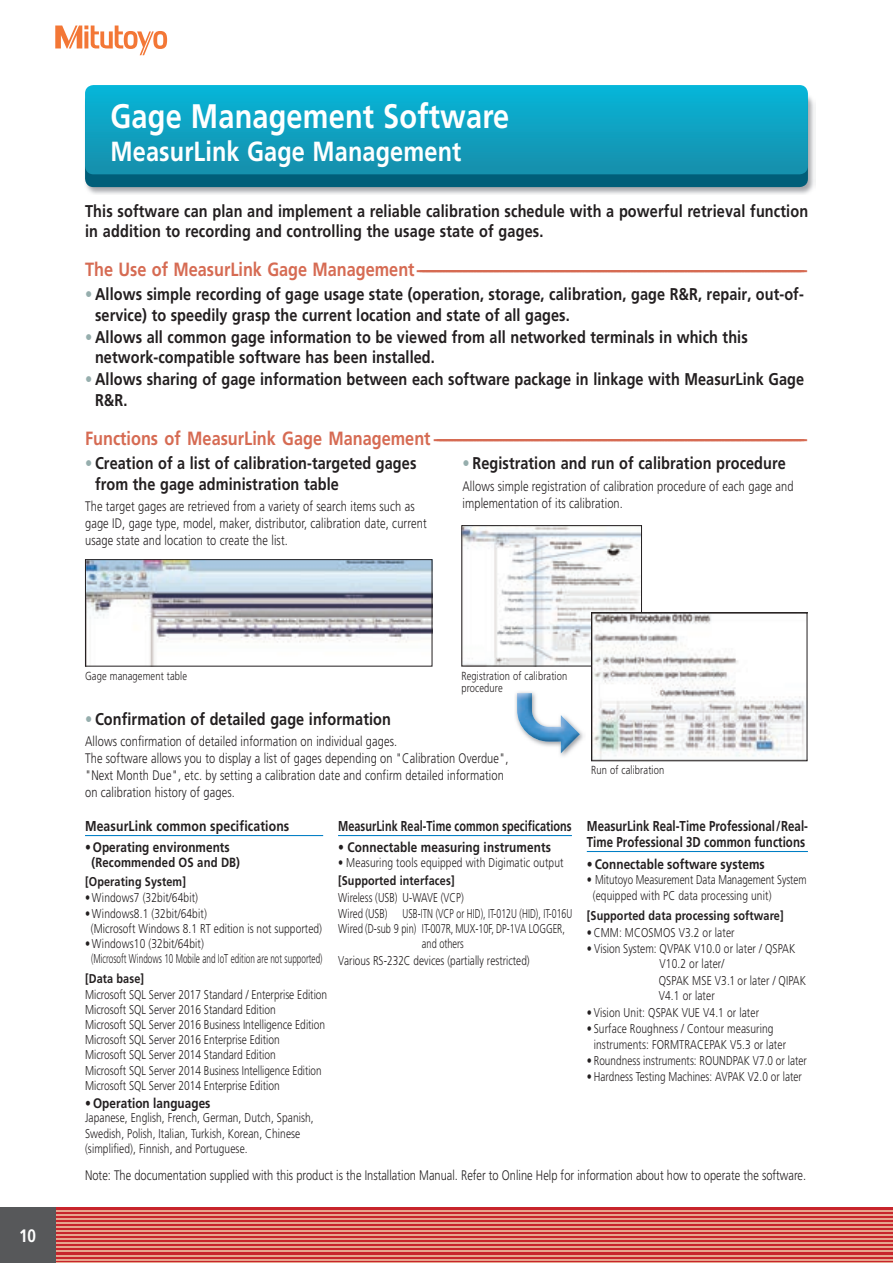
<style>
.page{position:relative;width:893px;height:1263px;background:#fff}
.page>*{position:absolute;margin:0;border:0;box-sizing:border-box;transform-origin:0 0}
.t1{font:700 34.05px "Mitutoyo Frutiger";letter-spacing:.005em;color:#fff}
.t2{font:700 27.6px "Mitutoyo Frutiger";letter-spacing:.005em;color:#fff}
.t3{font:700 19.2px "Mitutoyo Frutiger";color:#d66b53}
.t4{font:700 18px "Mitutoyo Frutiger";color:#fff}
.t5{font:700 16.95px/20.2px "Mitutoyo Frutiger";letter-spacing:.005em;color:#231f20}
.t6{font:700 14.4px/15.9px "Mitutoyo Frutiger";letter-spacing:.005em;color:#231f20;scale:.94 1}
.t7{font:700 14.4px "Mitutoyo Frutiger";letter-spacing:.005em;color:#231f20;scale:.89 1}
.t8{font:700 14.4px "Mitutoyo Frutiger";letter-spacing:.005em;color:#231f20}
.t9{font:300 13.8px/17px "Mitutoyo Frutiger";letter-spacing:.01em;color:#231f20}
.t10{font:700 13.8px "Mitutoyo Frutiger";letter-spacing:.005em;color:#231f20}
.t11{font:700 13.35px "Mitutoyo Frutiger";letter-spacing:.01em;color:#231f20}
.t12{font:300 12.75px/15.1px "Mitutoyo Frutiger";letter-spacing:.005em;color:#231f20}
.t13{font:300 12.75px "Mitutoyo Frutiger";letter-spacing:.005em;color:#231f20;scale:.95 1}
.t14{font:700 12.75px "Mitutoyo Frutiger";letter-spacing:.01em;color:#231f20}
.t15{font:300 12.75px "Mitutoyo Frutiger";letter-spacing:.005em;color:#231f20;scale:.9 1}
.t16{font:300 11.7px/12.8px "Mitutoyo Frutiger";letter-spacing:.01em;color:#231f20}
.s1{color:#96aead}
</style>
<div class="page">
<svg style="left:55px;top:26px;width:112px;height:29px"></svg>
<svg style="left:55px;top:1208px;width:838px;height:54px;background:#cc373a"></svg>
<hr style="left:0;top:1214px;width:893px;height:2px;background:#e6a58e">
<hr style="left:0;top:1218px;width:893px;height:2px;background:#e6a58e">
<hr style="left:0;top:1222px;width:893px;height:2px;background:#e6a58e">
<hr style="left:0;top:1226px;width:893px;height:2px;background:#e6a58e">
<hr style="left:0;top:1230px;width:893px;height:2px;background:#e6a58e">
<hr style="left:0;top:1234px;width:893px;height:2px;background:#e6a58e">
<hr style="left:0;top:1238px;width:893px;height:2px;background:#e6a58e">
<hr style="left:0;top:1243px;width:893px;height:1px;background:#e6a58e">
<hr style="left:0;top:1247px;width:893px;height:1px;background:#e6a58e">
<hr style="left:0;top:1251px;width:893px;height:1px;background:#e6a58e">
<hr style="left:0;top:1255px;width:893px;height:1px;background:#e6a58e">
<hr style="left:0;top:1259px;width:893px;height:1px;background:#e6a58e">
<hr style="left:0;top:1262px;width:893px;height:1px;background:#e6a58e">
<hr style="left:0;top:1210px;width:893px;height:2px;background:#e6a58e">
<div style="left:0;top:1208px;width:55px;height:55px;background:#57585a"></div>
<img style="left:87px;top:561px;width:343px;height:103px">
<div style="left:85px;top:559px;width:347px;height:107px;border:1px solid #231f20"></div>
<img style="left:464px;top:527px;width:176px;height:137px">
<div style="left:462px;top:525px;width:180px;height:141px;border:1px solid #231f20"></div>
<img style="left:515px;top:691px;width:68px;height:65px">
<img style="left:517px;top:693px;width:63px;height:60px">
<img style="left:593px;top:614px;width:212px;height:145px">
<div style="left:591px;top:612px;width:216px;height:149px;border:1px solid #231f20"></div>
<img style="left:85px;top:95px;width:731px;height:99px">
<div style="left:85px;top:94px;width:723px;height:93px;background:#005e79;border-radius:9px"></div>
<svg style="left:85px;top:85px;width:723px;height:89px;background:#0ea2c1"></svg>
<hr style="left:85px;top:835px;width:238px;height:1px;background:#007ec5">
<hr style="left:338px;top:835px;width:234px;height:1px;background:#007ec5">
<hr style="left:587px;top:851px;width:221px;height:1px;background:#007ec5">
<h3 class="t4" style="left:19px;top:1225px;width:19px">10</h3>
<h1 class="t1" style="left:111px;top:96px;width:400px">Gage Management Software</h1>
<h2 class="t2" style="left:111px;top:135px;width:352px">MeasurLink Gage Management</h2>
<h3 class="t5" style="left:85px;top:201px;width:725px">This software can plan and implement a reliable calibration schedule with a powerful retrieval function in addition to recording and controlling the usage state of gages.</h3>
<h3 class="t3" style="left:85px;top:258px;width:724px">T h e U s e o f M e a s u r L i n k G a g e M a n a g e m e n t −−−−−−−−−−−−−−−−−−−−−−−−−−−−−−−−−−−−−−−−−−−−−−−−−−−−−−−−−−−−−−−−−−−−−−−−−−−−−−−−−−−−−−−−−−−−−−−−−−−−−−−−−−−−−−−−−−−−−−−−−−−−−−−−−−−−−−−</h3>
<h3 class="t5" style="left:95px;top:284px;width:710px;text-indent:-10px"><span class="s1">•</span> Allows simple recording of gage usage state (operation, storage, calibration, gage R&amp;R, repair, out-of&shy;service) to speedily grasp the current location and state of all gages.</h3>
<h3 class="t5" style="left:95px;top:327px;width:654px;text-indent:-10px"><span class="s1">•</span> Allows all common gage information to be viewed from all networked terminals in which this network-compatible software has been installed.</h3>
<h3 class="t5" style="left:95px;top:369px;width:710px;text-indent:-10px"><span class="s1">•</span> Allows sharing of gage information between each software package in linkage with MeasurLink Gage<br>R&amp;R.</h3>
<h3 class="t3" style="left:85px;top:427px;width:724px">F u n c t i o n s o f M e a s u r L i n k G a g e M a n a g e m e n t −−−−−−−−−−−−−−−−−−−−−−−−−−−−−−−−−−−−−−−−−−−−−−−−−−−−−−−−−−−−−−−−−−−−−−−−−−−−−−−−−−−−−−−−−−−−−−−−−−−−−−−−−−−−−−−−−−−−−−−−−−−−−−−−−</h3>
<h3 class="t5" style="left:95px;top:453px;width:323px;text-indent:-10px"><span class="s1">•</span> Creation of a list of calibration-targeted gages from the gage administration table</h3>
<p class="t9" style="left:85px;top:498px;width:343px">The target gages are retrieved from a variety of search items such as gage ID, gage type, model, maker, distributor, calibration date, current usage state and location to create the list.</p>
<h3 class="t5" style="left:462px;top:453px;width:325px"><span class="s1">•</span> Registration and run of calibration procedure</h3>
<p class="t9" style="left:462px;top:478px;width:333px">Allows simple registration of calibration procedure of each gage and implementation of its calibration.</p>
<p class="t16" style="left:85px;top:669px;width:104px">Gage management table</p>
<p class="t16" style="left:461px;top:669px;width:107px">Registration of calibration procedure</p>
<h3 class="t5" style="left:85px;top:709px;width:307px"><span class="s1">•</span> Confirmation of detailed gage information</h3>
<p class="t9" style="left:85px;top:733px;width:425px">Allows confirmation of detailed information on individual gages.<br>The software allows you to display a list of gages depending on "Calibration Overdue", "Next Month Due", etc. by setting a calibration date and confirm detailed information on calibration history of gages.</p>
<p class="t8" style="left:85px;top:817px;width:206px">MeasurLink common specifications</p>
<p class="t7" style="left:338px;top:817px;width:264px">MeasurLink Real-Time common specifications</p>
<p class="t10" style="left:85px;top:839px;width:146px">• Operating environments</p>
<p class="t11" style="left:92px;top:855px;width:150px">(Recommended OS and DB)</p>
<p class="t14" style="left:85px;top:874px;width:102px">[Operating System]</p>
<p class="t12" style="left:85px;top:890px;width:115px">• Windows7 (32bit/64bit)</p>
<p class="t12" style="left:91px;top:906px;width:233px;text-indent:-6px">• Windows8.1 (32bit/64bit)<br>(Microsoft Windows 8.1 RT edition is not supported)</p>
<p class="t12" style="left:91px;top:936px;width:233px;text-indent:-6px">• Windows10 (32bit/64bit)<br>(Microsoft Windows 10 Mobile and IoT edition are not supported)</p>
<p class="t14" style="left:85px;top:970px;width:61px">[Data base]</p>
<p class="t12" style="left:85px;top:987px;width:244px">Microsoft SQL Server 2017 Standard / Enterprise Edition Microsoft SQL Server 2016 Standard Edition<br>Microsoft SQL Server 2016 Business Intelligence Edition Microsoft SQL Server 2016 Enterprise Edition<br>Microsoft SQL Server 2014 Standard Edition<br>Microsoft SQL Server 2014 Business Intelligence Edition Microsoft SQL Server 2014 Enterprise Edition</p>
<p class="t10" style="left:85px;top:1095px;width:127px">• Operation languages</p>
<p class="t12" style="left:85px;top:1110px;width:230px">Japanese, English, French, German, Dutch, Spanish,<br>Swedish, Polish, Italian, Turkish, Korean, Chinese (simplified), Finnish, and Portuguese.</p>
<p class="t10" style="left:338px;top:839px;width:214px">• Connectable measuring instruments</p>
<p class="t12" style="left:338px;top:855px;width:227px">• Measuring tools equipped with Digimatic output</p>
<p class="t14" style="left:338px;top:873px;width:118px">[Supported interfaces]</p>
<p class="t13" style="left:338px;top:890px;width:134px">Wireless (USB) U-WAVE (VCP)</p>
<p class="t13" style="left:338px;top:906px;width:248px">Wired (USB) USB-ITN (VCP or HID), IT-012U (HID), IT-016U</p>
<p class="t13" style="left:338px;top:922px;width:240px">Wired (D-sub 9 pin) IT-007R, MUX-10F, DP-1VA LOGGER,</p>
<p class="t15" style="left:422px;top:936px;width:48px">and others</p>
<p class="t12" style="left:338px;top:953px;width:193px">Various RS-232C devices (partially restricted)</p>
<p class="t16" style="left:591px;top:764px;width:75px">Run of calibration</p>
<p class="t6" style="left:587px;top:818px;width:237px">MeasurLink Real-Time Professional / Real-<br>Time Professional 3D common functions</p>
<p class="t10" style="left:587px;top:855px;width:179px">• Connectable software systems</p>
<p class="t12" style="left:593px;top:871px;width:215px;line-height:15.9px;text-indent:-6px">• Mitutoyo Measurement Data Management System (equipped with PC data processing unit)</p>
<p class="t14" style="left:587px;top:908px;width:198px">[Supported data processing software]</p>
<p class="t12" style="left:587px;top:925px;width:149px">• CMM: MCOSMOS V3.2 or later</p>
<p class="t12" style="left:659px;top:941px;width:149px;line-height:15.8px;text-indent:-72px">• Vision System: QVPAK V10.0 or later / QSPAK<br>V10.2 or later/<br>QSPAK MSE V3.1 or later / QIPAK<br>V4.1 or later</p>
<p class="t12" style="left:587px;top:1005px;width:174px">• Vision Unit: QSPAK VUE V4.1 or later</p>
<p class="t12" style="left:594px;top:1020px;width:194px;line-height:15.9px;text-indent:-7px">• Surface Roughness / Contour measuring instruments: FORMTRACEPAK V5.3 or later</p>
<p class="t12" style="left:587px;top:1053px;width:222px">• Roundness instruments: ROUNDPAK V7.0 or later</p>
<p class="t12" style="left:587px;top:1069px;width:217px">• Hardness Testing Machines: AVPAK V2.0 or later</p>
<p class="t9" style="left:85px;top:1167px;width:723px">Note: The documentation supplied with this product is the Installation Manual. Refer to Online Help for information about how to operate the software.</p>
</div>
